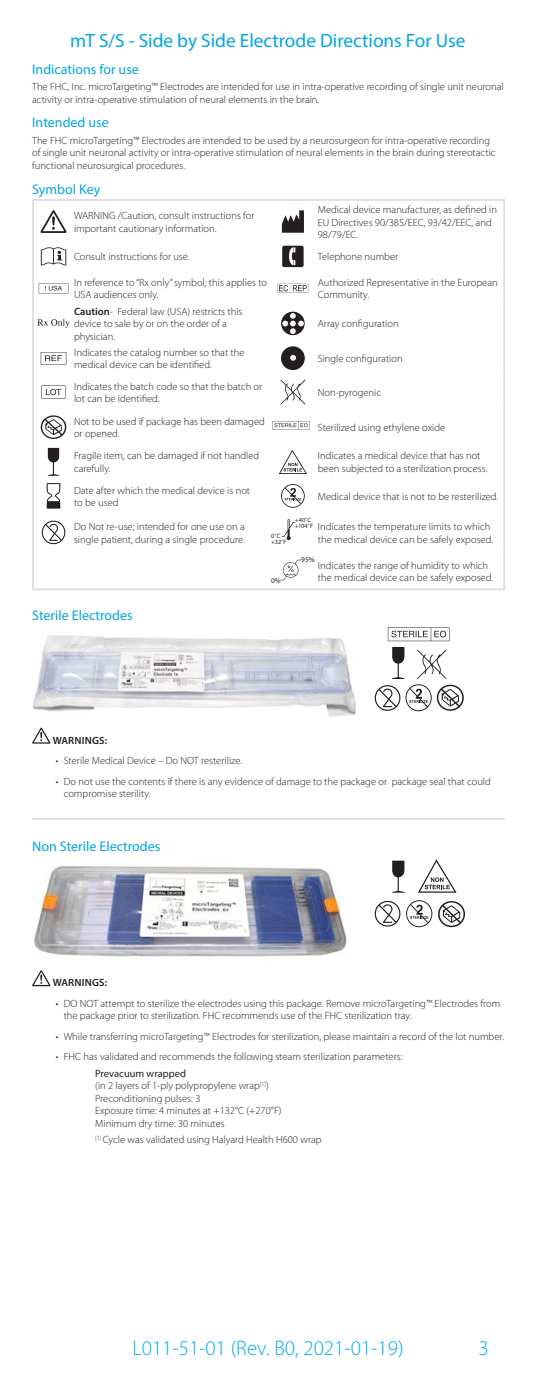
<style>
.page{position:relative;width:536px;height:1386px;background:#fff}
.page>*{position:absolute;margin:0;border:0;box-sizing:border-box;transform-origin:0 0}
.t1{font:300 21px "Myriad Pro";color:#00aeef}
.t2{font:19.25px "Myriad Pro";color:#00a6e4}
.t3{font:14px "Myriad Pro";color:#00a6e4}
.t4{font:300 10.5px/12.6px "Myriad Pro";color:#231f20}
.t5{font:600 10.5px "Myriad Pro";letter-spacing:.02em;color:#231f20}
.t6{font:10.5px "Myriad Pro";color:#231f20}
.KOR_body_bulleted{font:7.35px "Myriad Pro";color:#231f20}
.KOR_body_bulleted-2{font:6.3px "Myriad Pro";letter-spacing:.01em;color:#231f20}
.s1{font-weight:600}
.s2{font-weight:300}
</style>
<div class="page">
<hr style="left:32px;top:818px;width:473px;height:2px;background:#ddddde">
<svg style="left:32px;top:728px;width:19px;height:16px"></svg>
<img style="left:32px;top:635px;width:324px;height:82px">
<svg style="left:32px;top:970px;width:19px;height:16px"></svg>
<img style="left:34px;top:866px;width:313px;height:91px">
<hr style="left:32px;top:199px;width:38px;height:2px;background:#ddddde">
<hr style="left:32px;top:201px;width:2px;height:38px;background:#ddddde">
<hr style="left:70px;top:199px;width:198px;height:2px;background:#ddddde">
<hr style="left:268px;top:199px;width:46px;height:2px;background:#ddddde">
<hr style="left:314px;top:199px;width:191px;height:2px;background:#ddddde">
<hr style="left:503px;top:201px;width:2px;height:38px;background:#ddddde">
<hr style="left:32px;top:239px;width:2px;height:31px;background:#ddddde">
<hr style="left:503px;top:239px;width:2px;height:31px;background:#ddddde">
<hr style="left:32px;top:270px;width:2px;height:33px;background:#ddddde">
<hr style="left:503px;top:270px;width:2px;height:33px;background:#ddddde">
<hr style="left:32px;top:303px;width:2px;height:37px;background:#ddddde">
<hr style="left:503px;top:303px;width:2px;height:37px;background:#ddddde">
<hr style="left:32px;top:340px;width:2px;height:33px;background:#ddddde">
<hr style="left:503px;top:340px;width:2px;height:33px;background:#ddddde">
<hr style="left:32px;top:373px;width:2px;height:35px;background:#ddddde">
<hr style="left:503px;top:373px;width:2px;height:35px;background:#ddddde">
<hr style="left:32px;top:408px;width:2px;height:35px;background:#ddddde">
<hr style="left:503px;top:408px;width:2px;height:35px;background:#ddddde">
<hr style="left:32px;top:443px;width:2px;height:34px;background:#ddddde">
<hr style="left:503px;top:443px;width:2px;height:34px;background:#ddddde">
<hr style="left:32px;top:477px;width:2px;height:34px;background:#ddddde">
<hr style="left:503px;top:477px;width:2px;height:34px;background:#ddddde">
<hr style="left:32px;top:511px;width:2px;height:39px;background:#ddddde">
<hr style="left:503px;top:511px;width:2px;height:39px;background:#ddddde">
<hr style="left:32px;top:550px;width:2px;height:39px;background:#ddddde">
<hr style="left:503px;top:550px;width:2px;height:39px;background:#ddddde">
<hr style="left:32px;top:589px;width:38px;height:1px;background:#ddddde">
<hr style="left:70px;top:589px;width:198px;height:1px;background:#ddddde">
<hr style="left:268px;top:589px;width:46px;height:1px;background:#ddddde">
<hr style="left:314px;top:589px;width:191px;height:1px;background:#ddddde">
<svg style="left:40px;top:210px;width:27px;height:23px"></svg>
<svg style="left:282px;top:210px;width:22px;height:23px"></svg>
<svg style="left:41px;top:247px;width:25px;height:18px"></svg>
<svg style="left:282px;top:246px;width:21px;height:21px"></svg>
<svg style="left:39px;top:283px;width:29px;height:10px"></svg>
<svg style="left:277px;top:284px;width:31px;height:9px"></svg>
<svg style="left:37px;top:319px;width:33px;height:9px"></svg>
<svg style="left:281px;top:312px;width:23px;height:23px"></svg>
<svg style="left:41px;top:352px;width:25px;height:12px"></svg>
<svg style="left:281px;top:346px;width:24px;height:24px"></svg>
<svg style="left:41px;top:386px;width:25px;height:13px"></svg>
<svg style="left:280px;top:380px;width:25px;height:25px"></svg>
<svg style="left:41px;top:415px;width:25px;height:24px"></svg>
<svg style="left:272px;top:421px;width:38px;height:9px"></svg>
<svg style="left:48px;top:448px;width:11px;height:28px"></svg>
<svg style="left:279px;top:450px;width:28px;height:24px"></svg>
<svg style="left:47px;top:483px;width:13px;height:26px"></svg>
<svg style="left:281px;top:484px;width:23px;height:24px"></svg>
<svg style="left:42px;top:521px;width:23px;height:23px"></svg>
<svg style="left:282px;top:519px;width:13px;height:21px"></svg>
<svg style="left:280px;top:560px;width:21px;height:20px"></svg>
<svg style="left:387px;top:627px;width:62px;height:14px"></svg>
<svg style="left:374px;top:647px;width:89px;height:64px"></svg>
<svg style="left:392px;top:861px;width:12px;height:32px"></svg>
<svg style="left:374px;top:901px;width:26px;height:26px"></svg>
<svg style="left:406px;top:900px;width:26px;height:27px"></svg>
<svg style="left:438px;top:901px;width:27px;height:26px"></svg>
<svg style="left:418px;top:859px;width:38px;height:34px"></svg>
<p class="t2" style="left:70px;top:28px;width:396px">mT S/S - Side by Side Electrode Directions For Use</p>
<p class="t3" style="left:32px;top:60px;width:108px">Indications for use</p>
<p class="t4" style="left:32px;top:80px;width:473px">The FHC, Inc. microTargeting™ Electrodes are intended for use in intra-operative recording of single unit neuronal activity or intra-operative stimulation of neural elements in the brain.</p>
<p class="t3" style="left:32px;top:114px;width:78px">Intended use</p>
<p class="t4" style="left:32px;top:134px;width:464px">The FHC microTargeting™ Electrodes are intended to be used by a neurosurgeon for intra-operative recording of single unit neuronal activity or intra-operative stimulation of neural elements in the brain during stereotactic functional neurosurgical procedures.</p>
<p class="t3" style="left:32px;top:180px;width:70px">Symbol Key</p>
<p class="t4" style="left:74px;top:210px;width:182px">WARNING /Caution, consult instructions for important cautionary information.</p>
<p class="t4" style="left:318px;top:203px;width:181px">Medical device manufacturer, as defined in<br>EU Directives 90/385/EEC, 93/42/EEC, and<br>98/79/EC.</p>
<p class="t4" style="left:74px;top:251px;width:117px">Consult instructions for use.</p>
<p class="t4" style="left:318px;top:251px;width:82px">Telephone number</p>
<p class="t4" style="left:74px;top:276px;width:194px">In reference to “Rx only” symbol; this applies to<br>USA audiences only.</p>
<p class="t4" style="left:318px;top:276px;width:181px">Authorized Representative in the European<br>Community.</p>
<p class="t4" style="left:74px;top:305px;width:170px"><span class="s1">Caution</span>- Federal law (USA) restricts this device to sale by or on the order of a physician.</p>
<p class="t4" style="left:318px;top:318px;width:82px">Array configuration</p>
<p class="t4" style="left:74px;top:346px;width:172px">Indicates the catalog number so that the medical device can be identified.</p>
<p class="t4" style="left:318px;top:353px;width:86px">Single configuration</p>
<p class="t4" style="left:74px;top:380px;width:190px">Indicates the batch code so that the batch or lot can be identified.</p>
<p class="t4" style="left:318px;top:386px;width:65px">Non-pyrogenic</p>
<p class="t4" style="left:74px;top:415px;width:192px">Not to be used if package has been damaged or opened.</p>
<p class="t4" style="left:318px;top:422px;width:129px">Sterilized using ethylene oxide</p>
<p class="t4" style="left:74px;top:450px;width:187px">Fragile item, can be damaged if not handled carefully.</p>
<p class="t4" style="left:318px;top:450px;width:171px">Indicates a medical device that has not been subjected to a sterilization process.</p>
<p class="t4" style="left:74px;top:484px;width:177px">Date after which the medical device is not to be used</p>
<p class="t4" style="left:318px;top:490px;width:182px">Medical device that is not to be resterilized.</p>
<p class="t4" style="left:74px;top:520px;width:172px">Do Not re-use; intended for one use on a single patient, during a single procedure.</p>
<p class="KOR_body_bulleted-2" style="left:271px;top:532px;width:11px">0<span class="s2">°</span>C</p>
<p class="KOR_body_bulleted-2" style="left:294px;top:516px;width:18px">+40<span class="s2">°</span>C</p>
<p class="KOR_body_bulleted-2" style="left:294px;top:522px;width:20px">+104<span class="s2">°</span>F</p>
<p class="t4" style="left:318px;top:520px;width:177px">Indicates the temperature limits to which the medical device can be safely exposed.</p>
<p class="KOR_body_bulleted" style="left:301px;top:555px;width:15px">95%</p>
<p class="KOR_body_bulleted-2" style="left:271px;top:538px;width:17px">+32<span class="s2">°</span>F</p>
<p class="t4" style="left:318px;top:559px;width:177px">Indicates the range of humidity to which the medical device can be safely exposed.</p>
<p class="KOR_body_bulleted" style="left:271px;top:576px;width:11px">0%</p>
<p class="t3" style="left:32px;top:607px;width:102px">Sterile Electrodes</p>
<p class="t5" style="left:53px;top:733px;width:56px">WARNINGS:</p>
<p class="t4" style="left:56px;top:754px;width:188px">• Sterile Medical Device – Do NOT resterilize.</p>
<p class="t4" style="left:64px;top:775px;width:428px;text-indent:-8px">• Do not use the contents if there is any evidence of damage to the package or package seal that could compromise sterility.</p>
<p class="t3" style="left:32px;top:838px;width:130px">Non Sterile Electrodes</p>
<p class="t5" style="left:53px;top:976px;width:56px">WARNINGS:</p>
<p class="t4" style="left:64px;top:997px;width:438px;text-indent:-8px">• DO NOT attempt to sterilize the electrodes using this package. Remove microTargeting™ Electrodes from the package prior to sterilization. FHC recommends use of the FHC sterilization tray.</p>
<p class="t4" style="left:56px;top:1030px;width:449px">• While transferring microTargeting™ Electrodes for sterilization, please maintain a record of the lot number.</p>
<p class="t4" style="left:56px;top:1051px;width:348px">• FHC has validated and recommends the following steam sterilization parameters:</p>
<p class="t6" style="left:95px;top:1067px;width:92px">Prevacuum wrapped</p>
<p class="t4" style="left:95px;top:1080px;width:175px">(in 2 layers of 1-ply polypropylene wrap<sup>[1]</sup>)</p>
<p class="t4" style="left:95px;top:1092px;width:107px">Preconditioning pulses: 3</p>
<p class="t4" style="left:95px;top:1105px;width:188px">Exposure time: 4 minutes at +132°C (+270°F)</p>
<p class="t4" style="left:95px;top:1117px;width:131px">Minimum dry time: 30 minutes</p>
<p class="t4" style="left:95px;top:1134px;width:228px"><sup>[1]</sup> Cycle was validated using Halyard Health H600 wrap</p>
<h1 class="t1" style="left:132px;top:1336px;width:273px">L011-51-01 (Rev. B0, 2021-01-19)</h1>
<h1 class="t1" style="left:478px;top:1336px;width:12px">3</h1>
</div>
